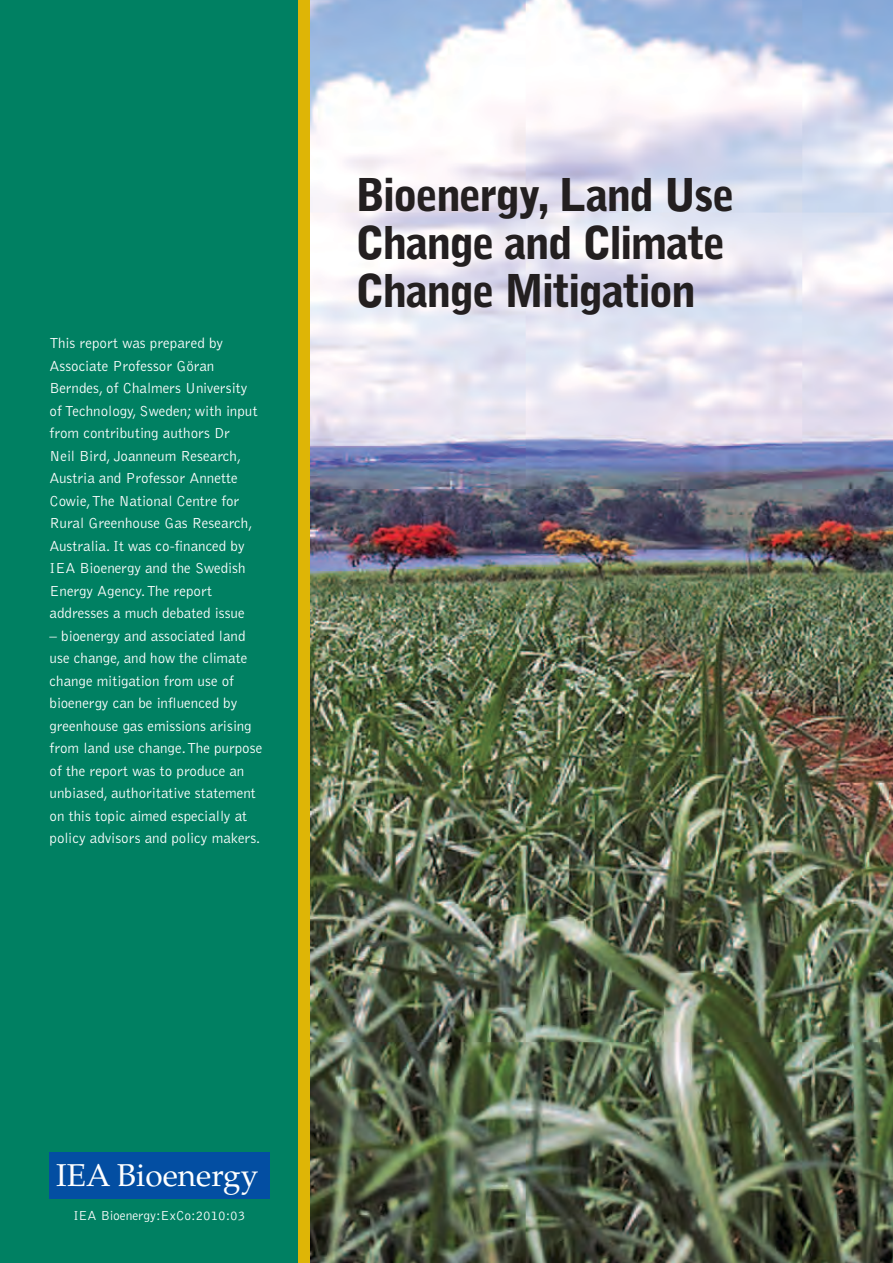
<style>
.page{position:relative;width:893px;height:1263px;background:#fff}
.page>*{position:absolute;margin:0;border:0;box-sizing:border-box;transform-origin:0 0}
.t1{font:900 45px/48px "Bell Gothic";letter-spacing:-.045em;color:#231f20}
.t2{font:31.65px "Palatino";color:#fff}
.t3{font:300 15px/22.5px "Bell Gothic";color:#fff}
.t4{font:300 13.5px "Bell Gothic";color:#fff}
</style>
<div class="page">
<div style="left:0;top:0;width:303px;height:1263px;background:#008062"></div>
<img style="left:310px;top:0;width:583px;height:1263px">
<div style="left:50px;top:1152px;width:220px;height:47px;background:#034ea2"></div>
<div style="left:298px;top:0;width:12px;height:1263px;background:#deb506"></div>
<p class="t3" style="left:50px;top:332px;width:210px">This report was prepared by<br>Associate Professor Göran<br>Berndes, of Chalmers University of Technology, Sweden; with input from contributing authors Dr<br>Neil Bird, Joanneum Research,<br>Austria and Professor Annette<br>Cowie, The National Centre for<br>Rural Greenhouse Gas Research,<br>Australia. It was co-financed by<br>IEA Bioenergy and the Swedish<br>Energy Agency. The report addresses a much debated issue</p>
<p class="t3" style="left:50px;top:625px;width:214px">– bioenergy and associated land use change, and how the climate change mitigation from use of bioenergy can be influenced by greenhouse gas emissions arising from land use change. The purpose of the report was to produce an unbiased, authoritative statement on this topic aimed especially at policy advisors and policy makers.</p>
<h1 class="t1" style="left:355px;top:171px;width:381px">Bioenergy, Land Use<br>Change and Climate<br>Change Mitigation</h1>
<h2 class="t2" style="left:56px;top:1156px;width:204px">IEA Bioenergy</h2>
<p class="t4" style="left:73px;top:1208px;width:173px">IEA Bioenergy:ExCo:2010:03</p>
</div>
